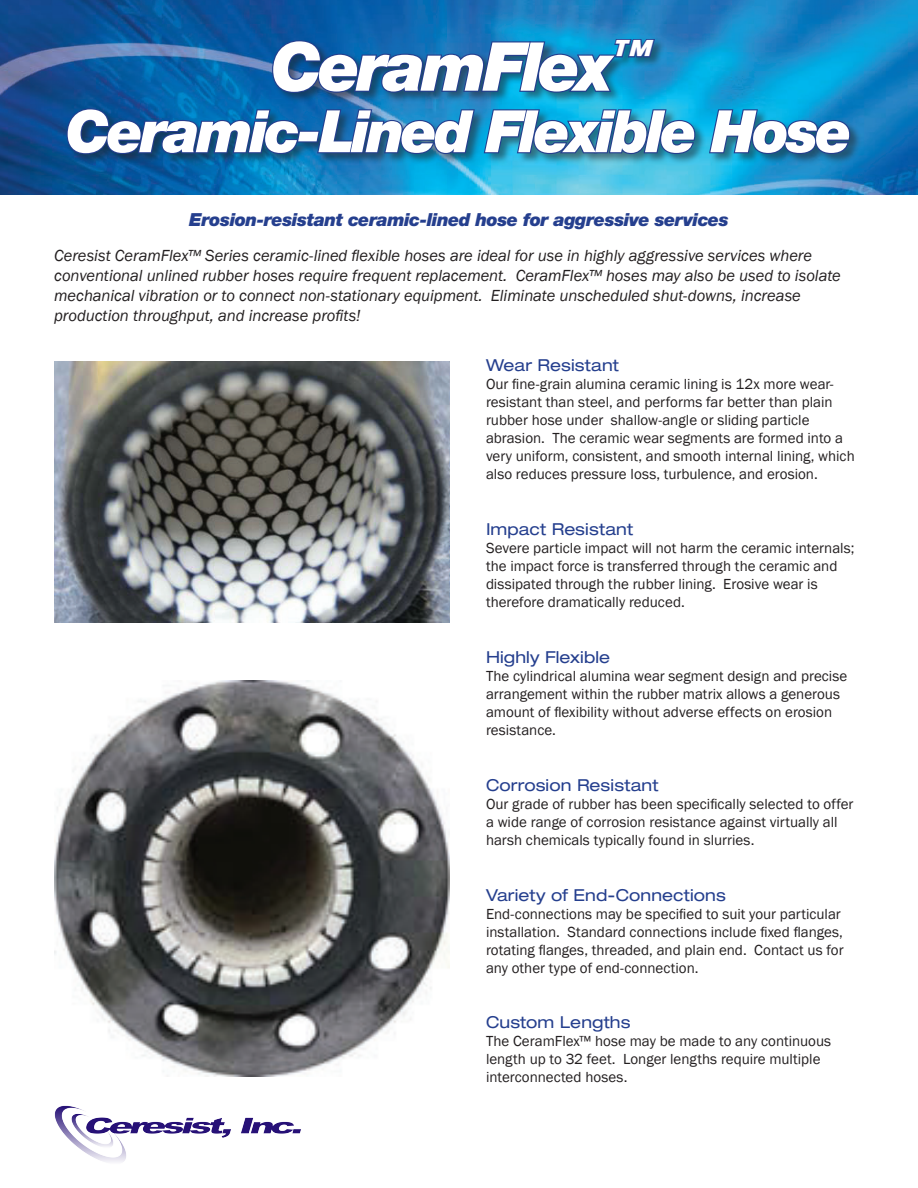
<style>
.page{position:relative;width:918px;height:1188px;background:#fff}
.page>*{position:absolute;margin:0;border:0;box-sizing:border-box;transform-origin:0 0}
.t1{font:italic 900 67.5px "Helvetica Neue";letter-spacing:-.06em;color:#fff}
.t2{font:italic 900 58.5px "Helvetica Neue";letter-spacing:-.06em;color:#fff}
.t3{font:italic 900 18px "Helvetica Neue";letter-spacing:-.03em;color:#253f8e}
.t4{font:italic 16.5px/19.8px "Franklin Gothic";letter-spacing:-.005em;color:#231f20}
.t5{font:expanded 16.5px "Helvetica Neue";letter-spacing:.005em;color:#253f8e}
.t6{font:15px/18px "Franklin Gothic";color:#231f20}
</style>
<div class="page">
<img style="left:0;top:0;width:918px;height:195px">
<div style="left:66px;top:38px;width:796px;height:128px;background:#231f20;opacity:.5"></div>
<svg style="left:271px;top:37px;width:386px;height:57px;background:#19629a"></svg>
<svg style="left:65px;top:107px;width:411px;height:48px;background:#175792"></svg>
<svg style="left:482px;top:108px;width:214px;height:47px;background:#217aa7"></svg>
<svg style="left:708px;top:108px;width:143px;height:47px;background:#1872a4"></svg>
<img style="left:54px;top:1105px;width:247px;height:57px">
<img style="left:54px;top:362px;width:396px;height:261px">
<img style="left:54px;top:680px;width:396px;height:396px">
<p class="t1" style="left:271px;top:25px;width:390px">CeramFlex<sup>™</sup></p>
<p class="t2" style="left:66px;top:95px;width:788px">Ceramic-Lined Flexible Hose</p>
<p class="t3" style="left:189px;top:208px;width:541px">Erosion-resistant ceramic-lined hose for aggressive services</p>
<p class="t4" style="left:54px;top:246px;width:788px">Ceresist CeramFlex™ Series ceramic-lined flexible hoses are ideal for use in highly aggressive services where conventional unlined rubber hoses require frequent replacement. CeramFlex™ hoses may also be used to isolate mechanical vibration or to connect non-stationary equipment. Eliminate unscheduled shut-downs, increase production throughput, and increase profits!</p>
<p class="t5" style="left:486px;top:356px;width:134px">Wear Resistant</p>
<p class="t6" style="left:486px;top:376px;width:370px">Our fine-grain alumina ceramic lining is 12x more wear&shy;resistant than steel, and performs far better than plain rubber hose under shallow-angle or sliding particle abrasion. The ceramic wear segments are formed into a very uniform, consistent, and smooth internal lining, which also reduces pressure loss, turbulence, and erosion.</p>
<p class="t5" style="left:486px;top:519px;width:149px">Impact Resistant</p>
<p class="t6" style="left:486px;top:540px;width:370px">Severe particle impact will not harm the ceramic internals; the impact force is transferred through the ceramic and dissipated through the rubber lining. Erosive wear is therefore dramatically reduced.</p>
<p class="t5" style="left:486px;top:647px;width:126px">Highly Flexible</p>
<p class="t6" style="left:486px;top:667px;width:363px">The cylindrical alumina wear segment design and precise arrangement within the rubber matrix allows a generous amount of flexibility without adverse effects on erosion resistance.</p>
<p class="t5" style="left:486px;top:775px;width:174px">Corrosion Resistant</p>
<p class="t6" style="left:486px;top:795px;width:369px">Our grade of rubber has been specifically selected to offer a wide range of corrosion resistance against virtually all harsh chemicals typically found in slurries.</p>
<p class="t5" style="left:486px;top:885px;width:241px">Variety of End-Connections</p>
<p class="t6" style="left:486px;top:905px;width:359px">End-connections may be specified to suit your particular installation. Standard connections include fixed flanges, rotating flanges, threaded, and plain end. Contact us for any other type of end-connection.</p>
<p class="t5" style="left:486px;top:1013px;width:146px">Custom Lengths</p>
<p class="t6" style="left:486px;top:1033px;width:347px">The CeramFlex™ hose may be made to any continuous length up to 32 feet. Longer lengths require multiple interconnected hoses.</p>
</div>
